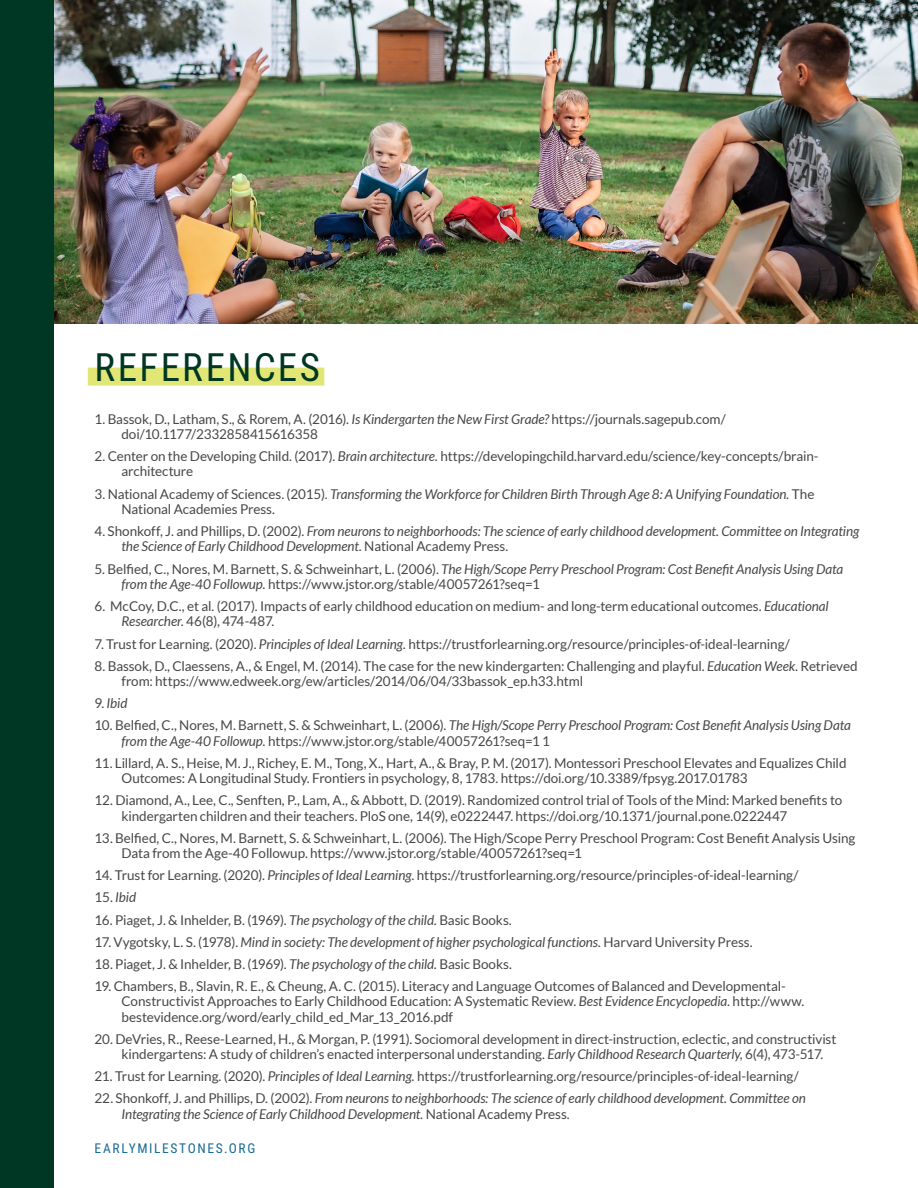
<style>
.page{position:relative;width:918px;height:1188px;background:#fff}
.page>*{position:absolute;margin:0;border:0;box-sizing:border-box;transform-origin:0 0}
.h3_highlight{font:39px "Roboto Condensed";letter-spacing:.06em;color:#003624}
.body_text{font:13.5px/15.3px "Lato";letter-spacing:-.005em;color:#464748}
.body_text-2{font:italic 13.5px/15.3px "Lato";letter-spacing:-.005em;color:#464748}
.t1{font:13.5px "Roboto Condensed";letter-spacing:.12em;color:#196b93}
.s1{font-style:italic}
.s2{font-style:normal}
</style>
<div class="page">
<div style="left:88px;top:368px;width:236px;height:18px;background:#e1e675"></div>
<img style="left:54px;top:0;width:864px;height:323px">
<div style="left:0;top:0;width:54px;height:1188px;background:#003624"></div>
<p class="h3_highlight" style="left:94px;top:340px;width:227px">REFERENCES</p>
<p class="body_text" style="left:122px;top:411px;width:606px;text-indent:-27px">1. Bassok, D., Latham, S., &amp; Rorem, A. (2016). <span class="s1">Is Kindergarten the New First Grade?</span> https://journals.sagepub.com/ doi/10.1177/2332858415616358</p>
<p class="body_text" style="left:122px;top:448px;width:699px;text-indent:-27px">2. Center on the Developing Child. (2017). <span class="s1">Brain architecture.</span> https://developingchild.harvard.edu/science/key-concepts/brain&shy;architecture</p>
<p class="body_text-2" style="left:122px;top:486px;width:694px;text-indent:-27px"><span class="s2">3. National Academy of Sciences. (2015).</span> Transforming the Workforce for Children Birth Through Age 8: A Unifying Foundation. <span class="s2">The<br>National Academies Press.</span></p>
<p class="body_text-2" style="left:122px;top:524px;width:739px;text-indent:-27px"><span class="s2">4. Shonkoff, J. and Phillips, D. (2002).</span> From neurons to neighborhoods: The science of early childhood development. Committee on Integrating the Science of Early Childhood Development. <span class="s2">National Academy Press.</span></p>
<p class="body_text" style="left:122px;top:561px;width:723px;text-indent:-27px">5. Belfied, C., Nores, M. Barnett, S. &amp; Schweinhart, L. (2006). <span class="s1">The High/Scope Perry Preschool Program: Cost Benefit Analysis Using Data from the Age-40 Followup.</span> https://www.jstor.org/stable/40057261?seq=1</p>
<p class="body_text" style="left:122px;top:598px;width:709px;text-indent:-27px">6. McCoy, D.C., et al. (2017). Impacts of early childhood education on medium- and long-term educational outcomes. <span class="s1">Educational<br>Researcher.</span> 46(8), 474-487.</p>
<p class="body_text" style="left:94px;top:636px;width:697px">7. Trust for Learning. (2020). <span class="s1">Principles of Ideal Learning.</span> https://trustforlearning.org/resource/principles-of-ideal-learning/</p>
<p class="body_text" style="left:122px;top:658px;width:738px;text-indent:-27px">8. Bassok, D., Claessens, A., &amp; Engel, M. (2014). The case for the new kindergarten: Challenging and playful. <span class="s1">Education Week.</span> Retrieved from: https://www.edweek.org/ew/articles/2014/06/04/33bassok_ep.h33.html</p>
<p class="body_text-2" style="left:94px;top:696px;width:34px"><span class="s2">9.</span> Ibid</p>
<p class="body_text" style="left:122px;top:718px;width:731px;text-indent:-27px">10. Belfied, C., Nores, M. Barnett, S. &amp; Schweinhart, L. (2006). <span class="s1">The High/Scope Perry Preschool Program: Cost Benefit Analysis Using Data from the Age-40 Followup.</span> https://www.jstor.org/stable/40057261?seq=1 1</p>
<p class="body_text" style="left:122px;top:755px;width:727px;text-indent:-27px">11. Lillard, A. S., Heise, M. J., Richey, E. M., Tong, X., Hart, A., &amp; Bray, P. M. (2017). Montessori Preschool Elevates and Equalizes Child<br>Outcomes: A Longitudinal Study. Frontiers in psychology, 8, 1783. https://doi.org/10.3389/fpsyg.2017.01783</p>
<p class="body_text" style="left:122px;top:793px;width:722px;text-indent:-27px">12. Diamond, A., Lee, C., Senften, P., Lam, A., &amp; Abbott, D. (2019). Randomized control trial of Tools of the Mind: Marked benefits to kindergarten children and their teachers. PloS one, 14(9), e0222447. https://doi.org/10.1371/journal.pone.0222447</p>
<p class="body_text" style="left:122px;top:830px;width:735px;text-indent:-27px">13. Belfied, C., Nores, M. Barnett, S. &amp; Schweinhart, L. (2006). The High/Scope Perry Preschool Program: Cost Benefit Analysis Using<br>Data from the Age-40 Followup. https://www.jstor.org/stable/40057261?seq=1</p>
<p class="body_text" style="left:95px;top:868px;width:706px">14. Trust for Learning. (2020). <span class="s1">Principles of Ideal Learning.</span> https://trustforlearning.org/resource/principles-of-ideal-learning/</p>
<p class="body_text-2" style="left:95px;top:890px;width:43px"><span class="s2">15.</span> Ibid</p>
<p class="body_text" style="left:95px;top:912px;width:419px">16. Piaget, J. &amp; Inhelder, B. (1969). <span class="s1">The psychology of the child.</span> Basic Books.</p>
<p class="body_text-2" style="left:94px;top:935px;width:660px"><span class="s2">17. Vygotsky, L. S. (1978).</span> Mind in society: The development of higher psychological functions. <span class="s2">Harvard University Press.</span></p>
<p class="body_text" style="left:94px;top:956px;width:419px">18. Piaget, J. &amp; Inhelder, B. (1969). <span class="s1">The psychology of the child.</span> Basic Books.</p>
<p class="body_text" style="left:122px;top:978px;width:684px;text-indent:-27px">19. Chambers, B., Slavin, R. E., &amp; Cheung, A. C. (2015). Literacy and Language Outcomes of Balanced and Developmental-<br>Constructivist Approaches to Early Childhood Education: A Systematic Review. <span class="s1">Best Evidence Encyclopedia.</span> http://www. bestevidence.org/word/early_child_ed_Mar_13_2016.pdf</p>
<p class="body_text" style="left:122px;top:1031px;width:717px;text-indent:-27px">20. DeVries, R., Reese-Learned, H., &amp; Morgan, P. (1991). Sociomoral development in direct-instruction, eclectic, and constructivist kindergartens: A study of children’s enacted interpersonal understanding. <span class="s1">Early Childhood Research Quarterly</span>, 6(4), 473-517.</p>
<p class="body_text" style="left:94px;top:1069px;width:706px">21. Trust for Learning. (2020). <span class="s1">Principles of Ideal Learning.</span> https://trustforlearning.org/resource/principles-of-ideal-learning/</p>
<p class="body_text-2" style="left:122px;top:1091px;width:686px;text-indent:-27px"><span class="s2">22. Shonkoff, J. and Phillips, D. (2002).</span> From neurons to neighborhoods: The science of early childhood development. Committee on<br>Integrating the Science of Early Childhood Development. <span class="s2">National Academy Press.</span></p>
<p class="t1" style="left:94px;top:1139px;width:162px">EARLYMILESTONES.ORG</p>
</div>
